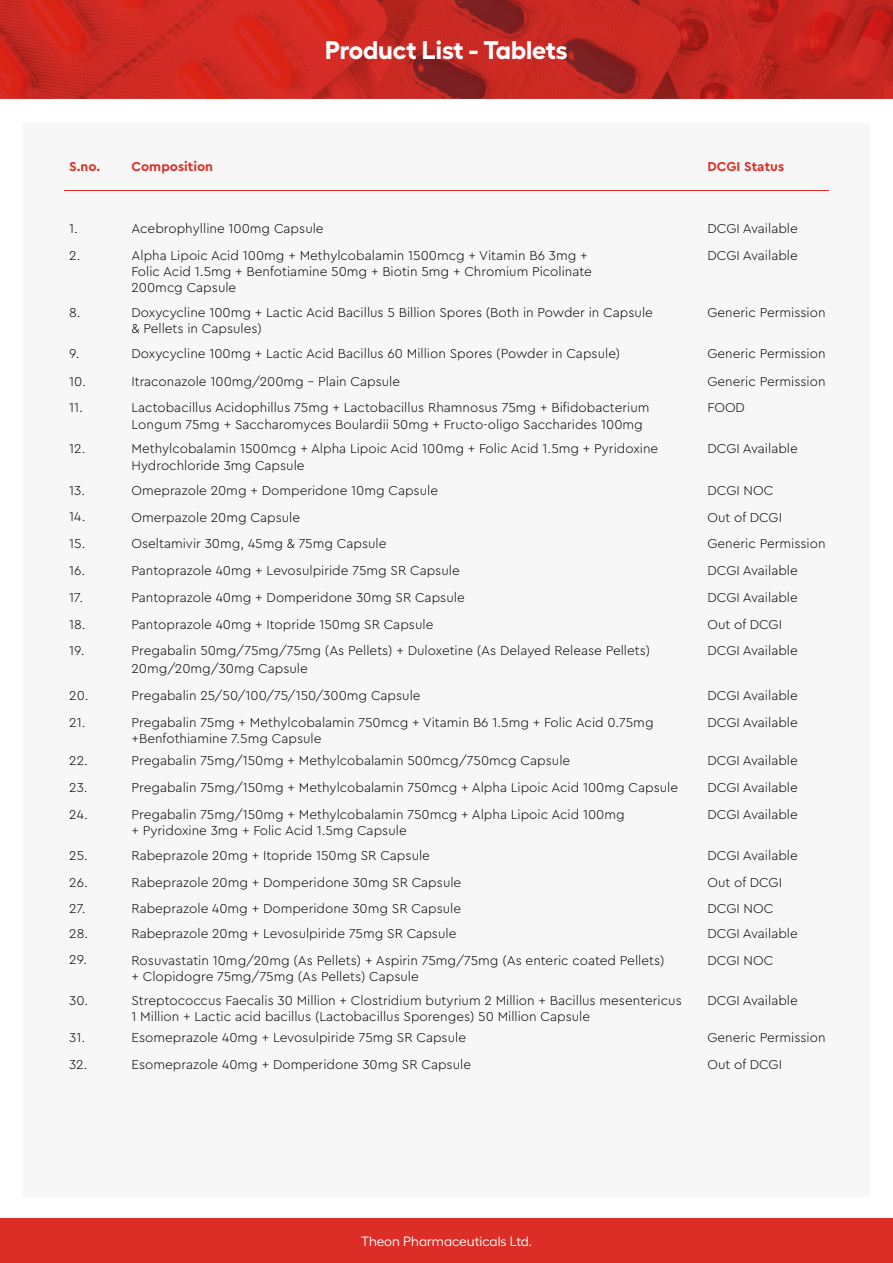
<style>
.page{position:relative;width:893px;height:1263px;background:#fff}
.page>*{position:absolute;margin:0;border:0;box-sizing:border-box;transform-origin:0 0}
.t1{font:700 25.5px "Hellix";color:#fff}
.t2{font:300 13.5px/16.2px "Cera Pro";color:#000}
.t3{font:700 13.5px "Cera Pro";color:#dc2e27}
.t4{font:13.5px "Hellix";color:#fff}
.t5{font:500 13.5px "Cera Pro";color:#fff}
</style>
<div class="page">
<div style="left:23px;top:123px;width:846px;height:1073px;background:#f7f7f7"></div>
<hr style="left:64px;top:190px;width:764px;height:1px;background:#dc2e27">
<img style="left:0;top:0;width:893px;height:99px">
<div style="left:0;top:1218px;width:893px;height:45px;background:#dc2e27"></div>
<h1 class="t1" style="left:325px;top:29px;width:244px">Product List - Tablets</h1>
<p class="t3" style="left:69px;top:158px;width:33px">S.no.</p>
<p class="t3" style="left:132px;top:158px;width:83px">Composition</p>
<p class="t3" style="left:707px;top:158px;width:78px">DCGI Status</p>
<p class="t2" style="left:69px;top:219px;width:10px">1.</p>
<p class="t2" style="left:132px;top:219px;width:194px">Acebrophylline 100mg Capsule</p>
<p class="t2" style="left:707px;top:219px;width:92px">DCGI Available</p>
<p class="t2" style="left:69px;top:246px;width:13px">2.</p>
<p class="t2" style="left:132px;top:246px;width:462px">Alpha Lipoic Acid 100mg + Methylcobalamin 1500mcg + Vitamin B6 3mg +<br>Folic Acid 1.5mg + Benfotiamine 50mg + Biotin 5mg + Chromium Picolinate<br>200mcg Capsule</p>
<p class="t2" style="left:707px;top:246px;width:92px">DCGI Available</p>
<p class="t2" style="left:69px;top:304px;width:13px">8.</p>
<p class="t2" style="left:132px;top:303px;width:523px">Doxycycline 100mg + Lactic Acid Bacillus 5 Billion Spores (Both in Powder in Capsule &amp; Pellets in Capsules)</p>
<p class="t2" style="left:69px;top:345px;width:12px">9.</p>
<p class="t2" style="left:132px;top:345px;width:490px">Doxycycline 100mg + Lactic Acid Bacillus 60 Million Spores (Powder in Capsule)</p>
<p class="t2" style="left:69px;top:373px;width:18px">10.</p>
<p class="t2" style="left:132px;top:373px;width:270px">Itraconazole 100mg/200mg – Plain Capsule</p>
<p class="t2" style="left:69px;top:399px;width:15px">11.</p>
<p class="t2" style="left:132px;top:399px;width:519px">Lactobacillus Acidophillus 75mg + Lactobacillus Rhamnosus 75mg + Bifidobacterium<br>Longum 75mg + Saccharomyces Boulardii 50mg + Fructo-oligo Saccharides 100mg</p>
<p class="t2" style="left:707px;top:399px;width:39px">FOOD</p>
<p class="t2" style="left:707px;top:303px;width:120px">Generic Permission</p>
<p class="t2" style="left:707px;top:345px;width:120px">Generic Permission</p>
<p class="t2" style="left:707px;top:373px;width:120px">Generic Permission</p>
<p class="t2" style="left:69px;top:440px;width:18px">12.</p>
<p class="t2" style="left:132px;top:440px;width:528px">Methylcobalamin 1500mcg + Alpha Lipoic Acid 100mg + Folic Acid 1.5mg + Pyridoxine<br>Hydrochloride 3mg Capsule</p>
<p class="t2" style="left:707px;top:440px;width:92px">DCGI Available</p>
<p class="t2" style="left:69px;top:482px;width:17px">13.</p>
<p class="t2" style="left:132px;top:482px;width:308px">Omeprazole 20mg + Domperidone 10mg Capsule</p>
<p class="t2" style="left:707px;top:482px;width:67px">DCGI NOC</p>
<p class="t2" style="left:69px;top:508px;width:18px">14.</p>
<p class="t2" style="left:132px;top:508px;width:170px">Omerpazole 20mg Capsule</p>
<p class="t2" style="left:707px;top:508px;width:76px">Out of DCGI</p>
<p class="t2" style="left:69px;top:535px;width:18px">15.</p>
<p class="t2" style="left:132px;top:535px;width:256px">Oseltamivir 30mg, 45mg &amp; 75mg Capsule</p>
<p class="t2" style="left:707px;top:535px;width:120px">Generic Permission</p>
<p class="t2" style="left:69px;top:562px;width:18px">16.</p>
<p class="t2" style="left:132px;top:562px;width:330px">Pantoprazole 40mg + Levosulpiride 75mg SR Capsule</p>
<p class="t2" style="left:707px;top:562px;width:92px">DCGI Available</p>
<p class="t2" style="left:69px;top:588px;width:16px">17.</p>
<p class="t2" style="left:132px;top:588px;width:335px">Pantoprazole 40mg + Domperidone 30mg SR Capsule</p>
<p class="t2" style="left:707px;top:588px;width:92px">DCGI Available</p>
<p class="t2" style="left:69px;top:615px;width:18px">18.</p>
<p class="t2" style="left:132px;top:610px;width:520px;line-height:26.7px">Pantoprazole 40mg + Itopride 150mg SR Capsule<br>Pregabalin 50mg/75mg/75mg (As Pellets) + Duloxetine (As Delayed Release Pellets)</p>
<p class="t2" style="left:132px;top:660px;width:178px">20mg/20mg/30mg Capsule</p>
<p class="t2" style="left:707px;top:615px;width:76px">Out of DCGI</p>
<p class="t2" style="left:69px;top:642px;width:17px">19.</p>
<p class="t2" style="left:707px;top:642px;width:92px">DCGI Available</p>
<p class="t2" style="left:69px;top:687px;width:21px">20.</p>
<p class="t2" style="left:132px;top:687px;width:291px">Pregabalin 25/50/100/75/150/300mg Capsule</p>
<p class="t2" style="left:707px;top:687px;width:92px">DCGI Available</p>
<p class="t2" style="left:69px;top:713px;width:18px">21.</p>
<p class="t2" style="left:132px;top:713px;width:524px">Pregabalin 75mg + Methylcobalamin 750mcg + Vitamin B6 1.5mg + Folic Acid 0.75mg +Benfothiamine 7.5mg Capsule</p>
<p class="t2" style="left:707px;top:713px;width:92px">DCGI Available</p>
<p class="t2" style="left:69px;top:752px;width:20px">22.</p>
<p class="t2" style="left:132px;top:752px;width:440px">Pregabalin 75mg/150mg + Methylcobalamin 500mcg/750mcg Capsule</p>
<p class="t2" style="left:707px;top:752px;width:92px">DCGI Available</p>
<p class="t2" style="left:69px;top:779px;width:20px">23.</p>
<p class="t2" style="left:132px;top:779px;width:548px">Pregabalin 75mg/150mg + Methylcobalamin 750mcg + Alpha Lipoic Acid 100mg Capsule</p>
<p class="t2" style="left:707px;top:779px;width:92px">DCGI Available</p>
<p class="t2" style="left:69px;top:805px;width:20px">24.</p>
<p class="t2" style="left:132px;top:805px;width:495px">Pregabalin 75mg/150mg + Methylcobalamin 750mcg + Alpha Lipoic Acid 100mg + Pyridoxine 3mg + Folic Acid 1.5mg Capsule</p>
<p class="t2" style="left:707px;top:805px;width:92px">DCGI Available</p>
<p class="t2" style="left:69px;top:847px;width:20px">25.</p>
<p class="t2" style="left:132px;top:847px;width:300px">Rabeprazole 20mg + Itopride 150mg SR Capsule</p>
<p class="t2" style="left:707px;top:847px;width:92px">DCGI Available</p>
<p class="t2" style="left:69px;top:874px;width:20px">26.</p>
<p class="t2" style="left:132px;top:874px;width:331px">Rabeprazole 20mg + Domperidone 30mg SR Capsule</p>
<p class="t2" style="left:707px;top:874px;width:76px">Out of DCGI</p>
<p class="t2" style="left:69px;top:900px;width:18px">27.</p>
<p class="t2" style="left:132px;top:900px;width:331px">Rabeprazole 40mg + Domperidone 30mg SR Capsule</p>
<p class="t2" style="left:707px;top:900px;width:67px">DCGI NOC</p>
<p class="t2" style="left:69px;top:925px;width:20px">28.</p>
<p class="t2" style="left:132px;top:925px;width:326px">Rabeprazole 20mg + Levosulpiride 75mg SR Capsule</p>
<p class="t2" style="left:707px;top:925px;width:92px">DCGI Available</p>
<p class="t2" style="left:69px;top:951px;width:19px">29.</p>
<p class="t2" style="left:132px;top:951px;width:534px">Rosuvastatin 10mg/20mg (As Pellets) + Aspirin 75mg/75mg (As enteric coated Pellets) + Clopidogre 75mg/75mg (As Pellets) Capsule</p>
<p class="t2" style="left:69px;top:991px;width:21px">30.</p>
<p class="t2" style="left:132px;top:992px;width:552px">Streptococcus Faecalis 30 Million + Clostridium butyrium 2 Million + Bacillus mesentericus<br>1 Million + Lactic acid bacillus (Lactobacillus Sporenges) 50 Million Capsule</p>
<p class="t2" style="left:707px;top:951px;width:67px">DCGI NOC</p>
<p class="t2" style="left:707px;top:992px;width:92px">DCGI Available</p>
<p class="t2" style="left:69px;top:1029px;width:17px">31.</p>
<p class="t2" style="left:132px;top:1029px;width:336px">Esomeprazole 40mg + Levosulpiride 75mg SR Capsule</p>
<p class="t2" style="left:69px;top:1055px;width:20px">32.</p>
<p class="t2" style="left:132px;top:1056px;width:341px">Esomeprazole 40mg + Domperidone 30mg SR Capsule</p>
<p class="t4" style="left:361px;top:1230px;width:172px">Theon Pharmaceuticals Ltd.</p>
<p class="t5" style="left:367px;top:1233px;width:17px">he</p>
<p class="t5" style="left:425px;top:1233px;width:75px">r aceuti l</p>
<p class="t2" style="left:707px;top:1023px;width:120px;line-height:27px">Generic Permission<br>Out of DCGI</p>
</div>
